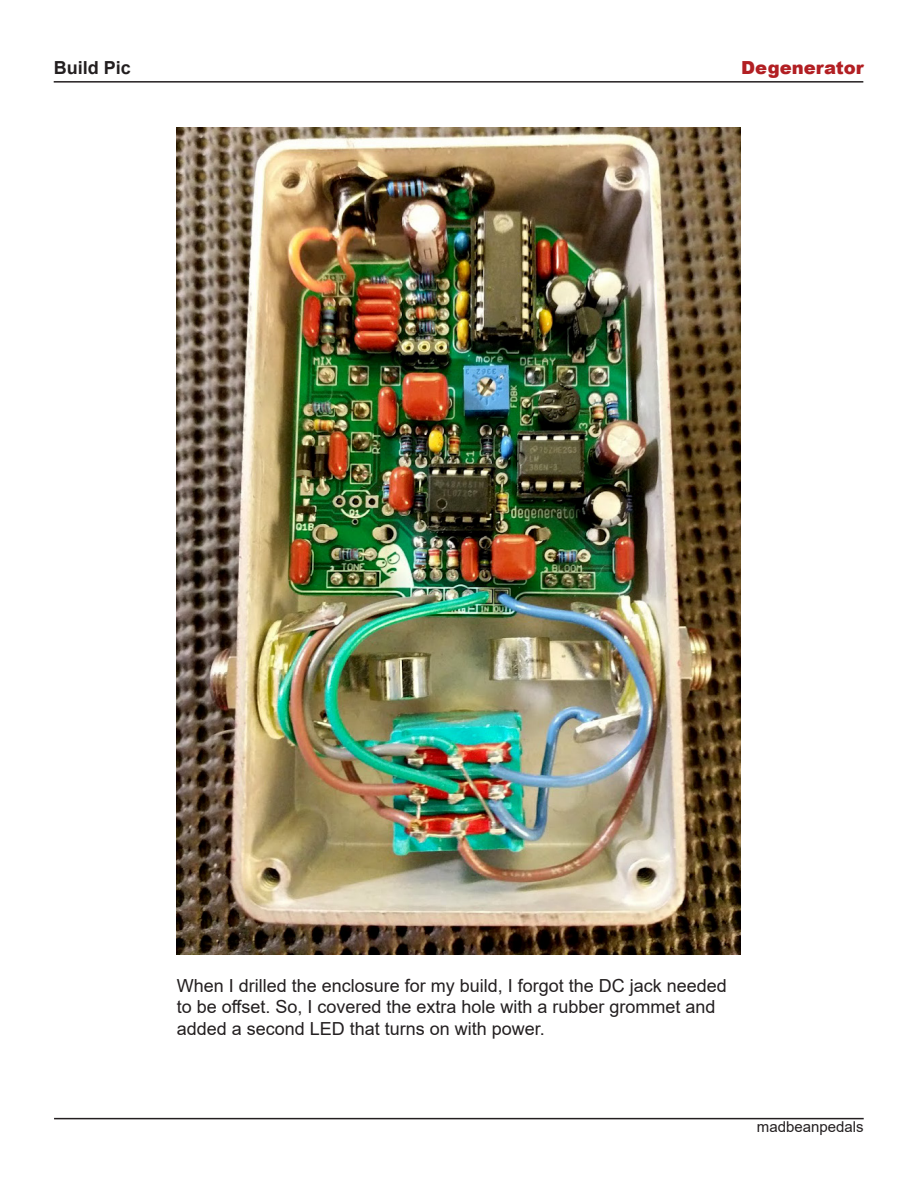
<style>
.page{position:relative;width:918px;height:1188px;background:#fff}
.page>*{position:absolute;margin:0;border:0;box-sizing:border-box;transform-origin:0 0}
.t1{font:18px/21.6px "Arial";color:#231f20}
.t2{font:900 18px "Arial";color:#b21f23}
.t3{font:700 18px "Arial";color:#231f20}
.t4{font:15px "Arial";color:#231f20}
</style>
<div class="page">
<hr style="left:54px;top:81px;width:809px;height:2px;background:#231f20">
<hr style="left:54px;top:1118px;width:810px;height:1px;background:#231f20">
<img style="left:177px;top:127px;width:563px;height:828px">
<p class="t3" style="left:54px;top:55px;width:79px">Build Pic</p>
<p class="t2" style="left:741px;top:54px;width:124px">Degenerator</p>
<p class="t1" style="left:177px;top:974px;width:552px">When I drilled the enclosure for my build, I forgot the DC jack needed to be offset. So, I covered the extra hole with a rubber grommet and added a second LED that turns on with power.</p>
<p class="t4" style="left:757px;top:1117px;width:108px">madbeanpedals</p>
</div>
